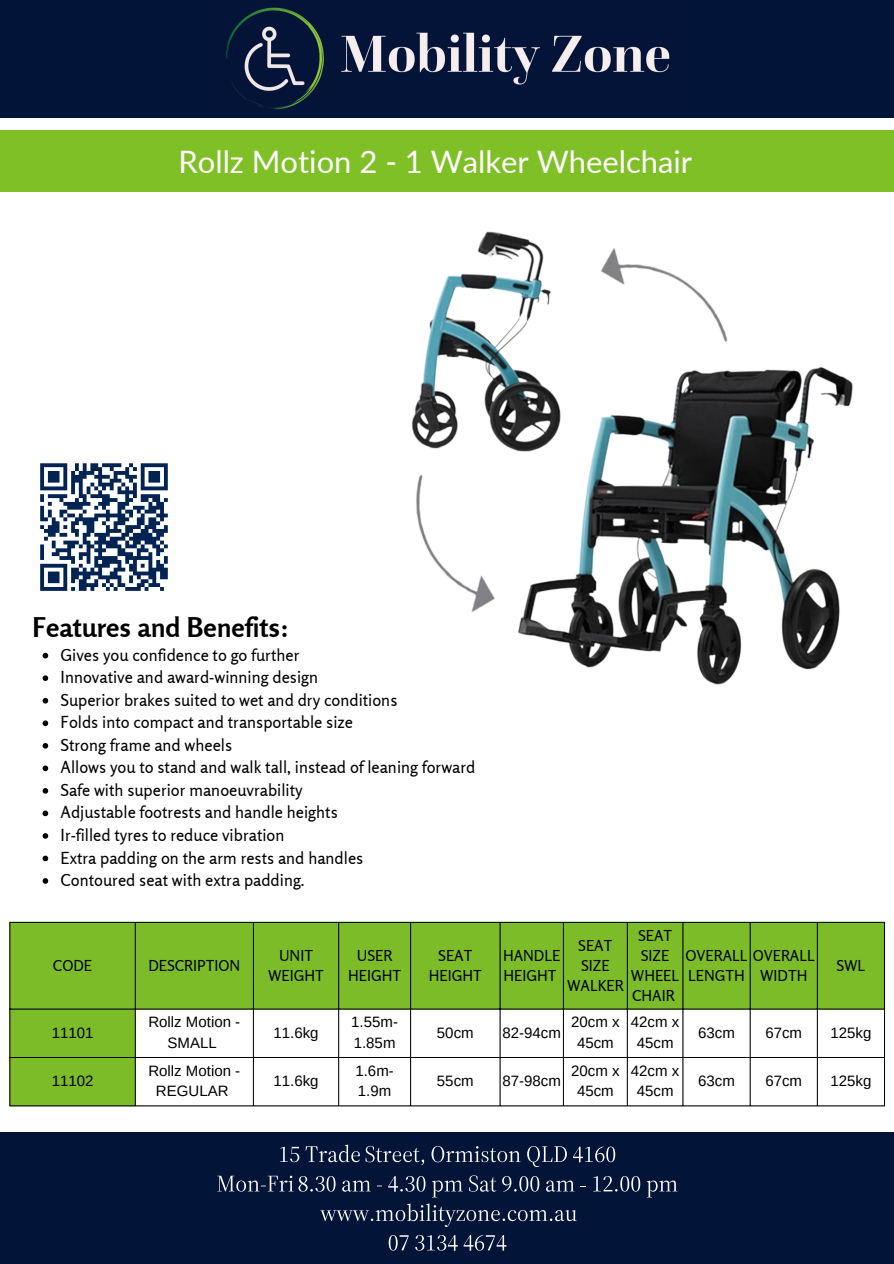
<style>
.page{position:relative;width:894px;height:1264px;background:#fff}
.page>*{position:absolute;margin:0;border:0;box-sizing:border-box;transform-origin:0 0}
.t1{font:30.9px "Lato";color:#fff}
.t2{font:700 27px "Rosario";color:#000}
.t3{font:16.5px/22.5px "Rosario";color:#000}
.t4{font:15px/20.2px "Arimo";color:#000;text-align:center}
.t5{font:15px/20.2px "Rosario";color:#000;text-align:center}
</style>
<div class="page">
<div style="left:0;top:0;width:893px;height:117px;background:#031439"></div>
<div style="left:0;top:1132px;width:893px;height:131px;background:#031439"></div>
<svg style="left:280px;top:1146px;width:19px;height:16px"></svg>
<svg style="left:305px;top:1144px;width:119px;height:21px"></svg>
<svg style="left:431px;top:1145px;width:89px;height:17px"></svg>
<svg style="left:646px;top:1180px;width:31px;height:17px"></svg>
<svg style="left:593px;top:1176px;width:47px;height:15px"></svg>
<svg style="left:320px;top:1203px;width:256px;height:23px"></svg>
<svg style="left:388px;top:1235px;width:20px;height:15px"></svg>
<svg style="left:415px;top:1235px;width:42px;height:15px"></svg>
<svg style="left:463px;top:1235px;width:43px;height:15px"></svg>
<svg style="left:527px;top:1145px;width:39px;height:21px"></svg>
<svg style="left:573px;top:1146px;width:42px;height:16px"></svg>
<svg style="left:217px;top:1175px;width:118px;height:16px"></svg>
<svg style="left:342px;top:1180px;width:28px;height:11px"></svg>
<svg style="left:377px;top:1175px;width:197px;height:22px"></svg>
<img style="left:226px;top:7px;width:444px;height:103px">
<div style="left:0;top:130px;width:893px;height:62px;background:#80c027"></div>
<svg style="left:11px;top:923px;width:872px;height:182px;fill:#7bbc28"></svg>
<hr style="left:10px;top:922px;width:1px;height:183px;background:#000">
<hr style="left:135px;top:922px;width:1px;height:183px;background:#000">
<hr style="left:253px;top:922px;width:1px;height:183px;background:#000">
<hr style="left:338px;top:922px;width:1px;height:183px;background:#000">
<hr style="left:410px;top:922px;width:1px;height:183px;background:#000">
<hr style="left:499px;top:922px;width:1px;height:183px;background:#000">
<hr style="left:563px;top:922px;width:1px;height:183px;background:#000">
<hr style="left:626px;top:922px;width:1px;height:183px;background:#000">
<hr style="left:682px;top:922px;width:1px;height:183px;background:#000">
<hr style="left:749px;top:922px;width:1px;height:183px;background:#000">
<hr style="left:816px;top:922px;width:1px;height:183px;background:#000">
<hr style="left:883px;top:922px;width:1px;height:183px;background:#000">
<hr style="left:10px;top:922px;width:874px;height:1px;background:#000">
<hr style="left:10px;top:1008px;width:874px;height:1px;background:#000">
<hr style="left:10px;top:1057px;width:874px;height:1px;background:#000">
<hr style="left:10px;top:1105px;width:874px;height:1px;background:#000">
<img style="left:411px;top:231px;width:442px;height:454px">
<svg style="left:40px;top:463px;width:128px;height:128px"></svg>
<svg style="left:43px;top:653px;width:5px;height:5px"></svg>
<svg style="left:43px;top:675px;width:5px;height:6px"></svg>
<svg style="left:43px;top:698px;width:5px;height:5px"></svg>
<svg style="left:43px;top:720px;width:5px;height:6px"></svg>
<svg style="left:43px;top:743px;width:5px;height:5px"></svg>
<svg style="left:43px;top:765px;width:5px;height:6px"></svg>
<svg style="left:43px;top:788px;width:5px;height:5px"></svg>
<svg style="left:43px;top:810px;width:5px;height:6px"></svg>
<svg style="left:43px;top:833px;width:5px;height:5px"></svg>
<svg style="left:43px;top:855px;width:5px;height:6px"></svg>
<svg style="left:43px;top:878px;width:5px;height:5px"></svg>
<h1 class="t1" style="left:178px;top:142px;width:515px">Rollz Motion 2 - 1 Walker Wheelchair</h1>
<h2 class="t2" style="left:32px;top:610px;width:258px">Features and Benefits:</h2>
<p class="t3" style="left:61px;top:643px;width:416px">Gives you confidence to go further<br>Innovative and award-winning design<br>Superior brakes suited to wet and dry conditions<br>Folds into compact and transportable size<br>Strong frame and wheels<br>Allows you to stand and walk tall, instead of leaning forward Safe with superior manoeuvrability<br>Adjustable footrests and handle heights<br>Ir-filled tyres to reduce vibration<br>Extra padding on the arm rests and handles<br>Contoured seat with extra padding.</p>
<p class="t5" style="left:53px;top:955px;width:41px">CODE</p>
<p class="t5" style="left:148px;top:955px;width:93px">DESCRIPTION</p>
<p class="t5" style="left:268px;top:945px;width:57px">UNIT<br>WEIGHT</p>
<p class="t5" style="left:348px;top:945px;width:54px">USER<br>HEIGHT</p>
<p class="t5" style="left:428px;top:945px;width:54px">SEAT<br>HEIGHT</p>
<p class="t5" style="left:503px;top:945px;width:59px;text-align:left">HANDLE<br>HEIGHT</p>
<p class="t5" style="left:567px;top:935px;width:58px">SEAT<br>SIZE<br>WALKER</p>
<p class="t5" style="left:630px;top:925px;width:50px">SEAT<br>SIZE<br>WHEEL<br>CHAIR</p>
<p class="t5" style="left:685px;top:945px;width:131px;text-align:left">OVERALL OVERALL<br>LENGTH</p>
<p class="t5" style="left:759px;top:965px;width:49px">WIDTH</p>
<p class="t5" style="left:836px;top:955px;width:30px">SWL</p>
<p class="t4" style="left:52px;top:1022px;width:43px">11101</p>
<p class="t4" style="left:148px;top:1012px;width:93px">Rollz Motion -<br>SMALL</p>
<p class="t4" style="left:273px;top:1022px;width:47px">11.6kg</p>
<p class="t4" style="left:351px;top:1012px;width:48px;text-align:left">1.55m-<br>1.85m</p>
<p class="t4" style="left:437px;top:1022px;width:38px">50cm</p>
<p class="t4" style="left:502px;top:1022px;width:60px">82-94cm</p>
<p class="t4" style="left:571px;top:1012px;width:50px">20cm x<br>45cm</p>
<p class="t4" style="left:630px;top:1012px;width:50px">42cm x<br>45cm</p>
<p class="t4" style="left:698px;top:1022px;width:38px">63cm</p>
<p class="t4" style="left:765px;top:1022px;width:38px">67cm</p>
<p class="t4" style="left:830px;top:1022px;width:42px">125kg</p>
<p class="t4" style="left:52px;top:1070px;width:43px">11102</p>
<p class="t4" style="left:148px;top:1060px;width:93px">Rollz Motion -<br>REGULAR</p>
<p class="t4" style="left:273px;top:1070px;width:47px">11.6kg</p>
<p class="t4" style="left:355px;top:1060px;width:40px;text-align:left">1.6m-<br>1.9m</p>
<p class="t4" style="left:437px;top:1070px;width:38px">55cm</p>
<p class="t4" style="left:502px;top:1070px;width:60px">87-98cm</p>
<p class="t4" style="left:571px;top:1060px;width:50px">20cm x<br>45cm</p>
<p class="t4" style="left:630px;top:1060px;width:50px">42cm x<br>45cm</p>
<p class="t4" style="left:698px;top:1070px;width:38px">63cm</p>
<p class="t4" style="left:765px;top:1070px;width:38px">67cm</p>
<p class="t4" style="left:830px;top:1070px;width:42px">125kg</p>
</div>
